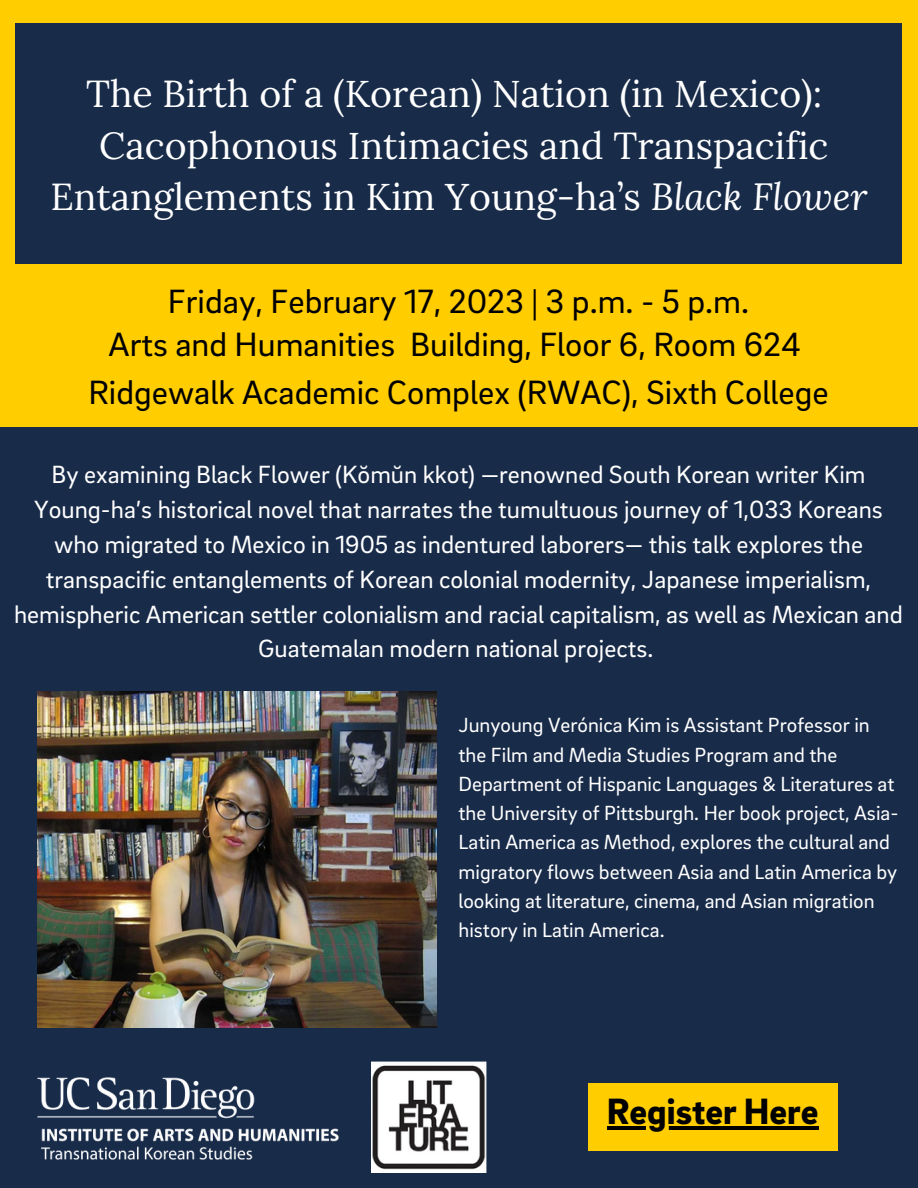
<style>
.page{position:relative;width:918px;height:1188px;background:#182b49}
.page>*{position:absolute;margin:0;border:0;box-sizing:border-box;transform-origin:0 0}
.t1{font:37.5px/51.8px "Lora";color:#fff;text-align:center}
.t2{font:900 37.5px "Brix Sans";color:#000}
.t3{font:34.5px/42.9px "Brix Sans";color:#000;text-align:center}
.t4{font:25.5px/34.8px "Brix Sans";color:#fff;text-align:center}
.t5{font:21px/29.2px "Brix Sans";color:#fff}
.s1{font-style:italic}
</style>
<div class="page">
<div style="left:0;top:0;width:918px;height:426px;background:#ffcd00"></div>
<div style="left:16px;top:23px;width:885px;height:241px;background:#182b49"></div>
<div style="left:588px;top:1083px;width:250px;height:67px;background:#ffcd00"></div>
<img style="left:37px;top:691px;width:400px;height:337px">
<img style="left:37px;top:1077px;width:302px;height:82px">
<img style="left:372px;top:1062px;width:114px;height:110px">
<hr style="left:607px;top:1126px;width:212px;height:4px;background:#000">
<h1 class="t1" style="left:50px;top:67px;width:819px">The Birth of a (Korean) Nation (in Mexico):<br>Cacophonous Intimacies and Transpacific<br>Entanglements in Kim Young-ha’s <span class="s1">Black Flower</span></h1>
<h2 class="t3" style="left:109px;top:279px;width:694px">Friday, February 17, 2023 | 3 p.m. - 5 p.m.<br>Arts and Humanities Building, Floor 6, Room 624</h2>
<h2 class="t3" style="left:88px;top:369px;width:742px">Ridgewalk Academic Complex (RWAC), Sixth College</h2>
<p class="t4" style="left:14px;top:456px;width:890px">By examining Black Flower (Kŏmŭn kkot) —renowned South Korean writer Kim Young-ha’s historical novel that narrates the tumultuous journey of 1,033 Koreans who migrated to Mexico in 1905 as indentured laborers— this talk explores the transpacific entanglements of Korean colonial modernity, Japanese imperialism, hemispheric American settler colonialism and racial capitalism, as well as Mexican and Guatemalan modern national projects.</p>
<p class="t5" style="left:459px;top:710px;width:441px">Junyoung Verónica Kim is Assistant Professor in the Film and Media Studies Program and the Department of Hispanic Languages &amp; Literatures at the University of Pittsburgh. Her book project, Asia-Latin America as Method, explores the cultural and migratory flows between Asia and Latin America by looking at literature, cinema, and Asian migration history in Latin America.</p>
<h1 class="t2" style="left:607px;top:1088px;width:213px">Register Here</h1>
</div>
